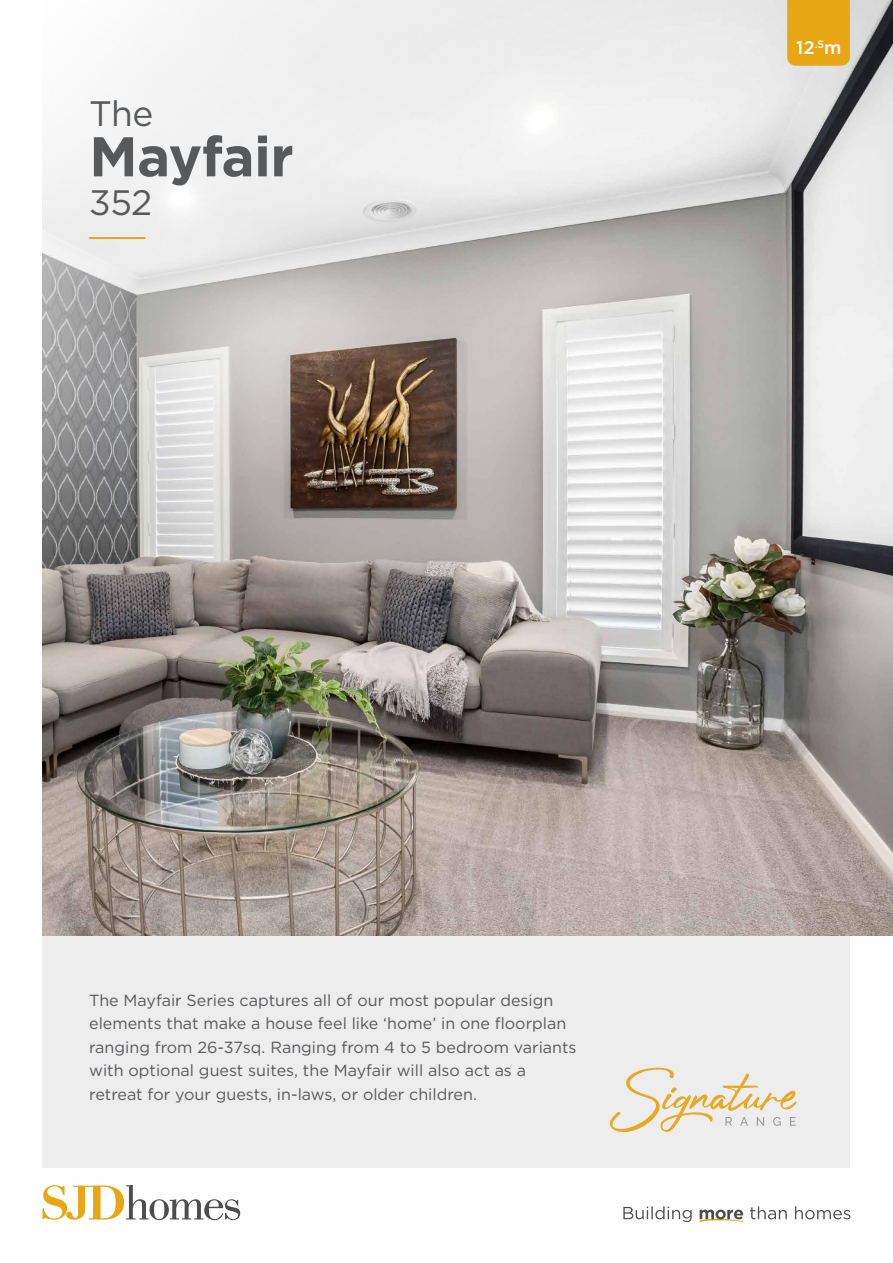
<style>
.page{position:relative;width:893px;height:1263px;background:#fff}
.page>*{position:absolute;margin:0;border:0;box-sizing:border-box;transform-origin:0 0}
.t1{font:700 55.95px "Gotham";letter-spacing:-.01em;color:#58595b}
.t2{font:35.25px "Gotham";letter-spacing:-.02em;color:#58595b}
.t3{font:31.5px "Gotham";color:#e7a614}
.t4{font:500 18.3px "Gotham";color:#fff}
.t5{font:16.05px/23.4px "Gotham";color:#58595b}
</style>
<div class="page">
<div style="left:43px;top:545px;width:807px;height:645px;background:#ededee"></div>
<img style="left:43px;top:0;width:850px;height:935px">
<svg style="left:610px;top:1067px;width:187px;height:66px"></svg>
<div style="left:787px;top:0;width:63px;height:66px;background:#e7a614"></div>
<div style="left:0;top:1168px;width:893px;height:95px;background:#fff"></div>
<svg style="left:43px;top:1185px;width:197px;height:35px"></svg>
<svg style="left:623px;top:1206px;width:227px;height:16px"></svg>
<h2 class="t2" style="left:89px;top:91px;width:66px">The</h2>
<h1 class="t1" style="left:89px;top:119px;width:206px">Mayfair</h1>
<h2 class="t2" style="left:89px;top:180px;width:65px">352</h2>
<h3 class="t3" style="left:89px;top:202px;width:58px">___</h3>
<p class="t4" style="left:796px;top:35px;width:47px">12<sup>.5</sup>m</p>
<p class="t5" style="left:89px;top:988px;width:489px">The Mayfair Series captures all of our most popular design elements that make a house feel like ‘home’ in one floorplan ranging from 26-37sq. Ranging from 4 to 5 bedroom variants with optional guest suites, the Mayfair will also act as a retreat for your guests, in-laws, or older children.</p>
</div>
